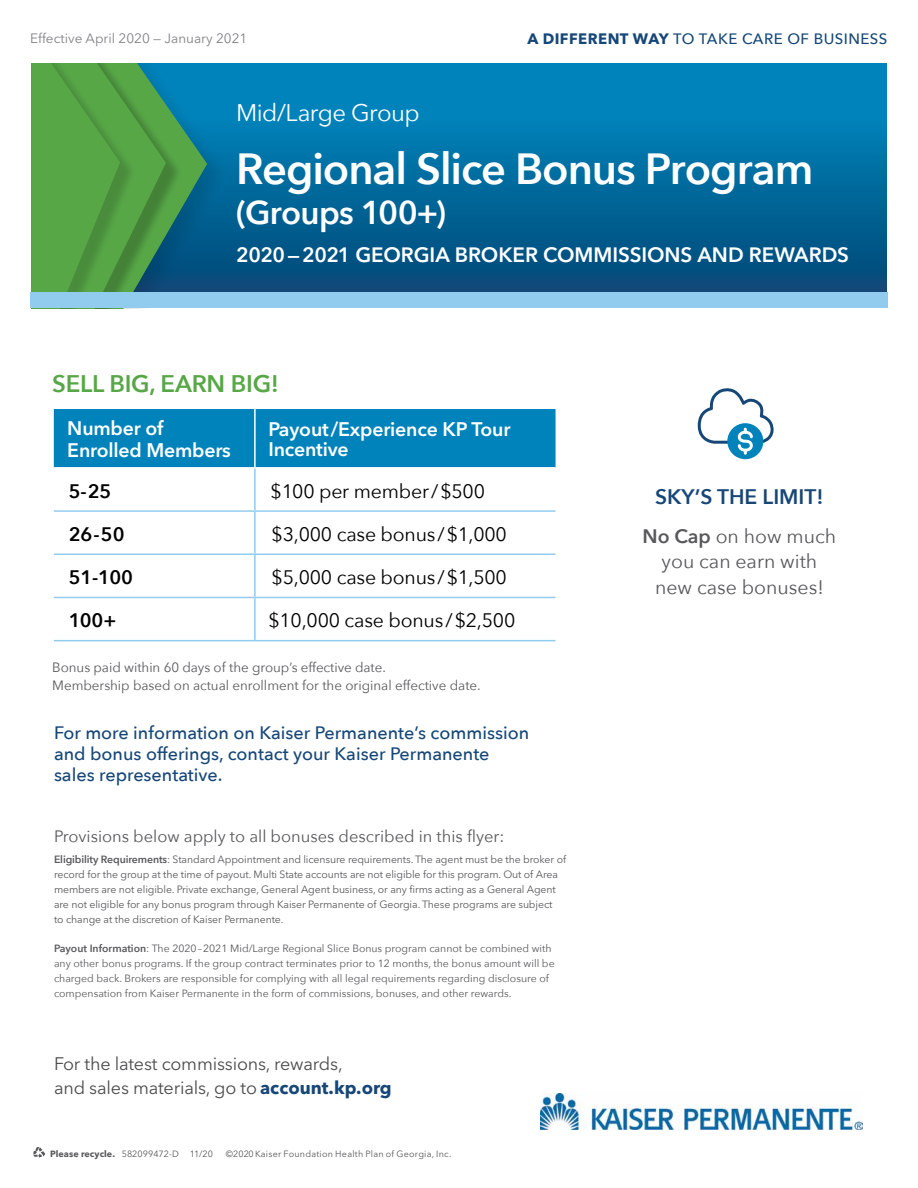
<style>
.page{position:relative;width:918px;height:1188px;background:#fff}
.page>*{position:absolute;margin:0;border:0;box-sizing:border-box;transform-origin:0 0}
.B2B_head_1{font:600 43.5px "Avenir Next";letter-spacing:-.025em;color:#fff}
.B2B_head_1-2{font:600 33px "Avenir Next";letter-spacing:-.02em;color:#fff}
.KP_graph_body{font:600 24px "Avenir Next";letter-spacing:-.01em;color:#57a747}
.B2B_head_1-3{font:24px "Avenir Next";letter-spacing:-.03em;color:#fff}
.KP_graph_body-2{font:600 21px "Avenir Next";color:#164777}
.B2B_head_1-4{font:600 20.7px "Avenir Next LT Pro";letter-spacing:-.005em;color:#fff}
.t1{font:19.5px "Avenir Next";letter-spacing:-.01em;color:#000}
.t2{font:600 19.5px/22.5px "Avenir Next LT Pro";letter-spacing:-.01em;color:#fff}
.KP_graph_body-3{font:19.5px/25.5px "Avenir Next";color:#58595b;text-align:center}
.t3{font:600 19.5px "Avenir Next";letter-spacing:-.01em;color:#000}
.t4{font:500 18px/21px "Avenir Next";color:#164777}
.t5{font:18px/24.3px "Avenir Next LT Pro";letter-spacing:-.01em;color:#4d4d4f}
.t6{font:16.5px "Avenir Next";color:#58595b}
.t7{font:500 15px "Avenir Next";letter-spacing:.03em;color:#164777}
.t8{font:13.5px/18px "Avenir Next";letter-spacing:-.005em;color:#58595b}
.t9{font:13.5px "Avenir Next LT Pro";color:#808285}
.fine_print{font:10.5px/15px "Avenir Next LT Pro";letter-spacing:-.01em;color:#58595b}
.fine_print-2{font:10.5px/15px "Avenir Next";color:#58595b}
.Updated_footnote{font:9px "Avenir Next LT Pro";letter-spacing:.025em;color:#58595b}
.Updated_footnote-2{font:9px "Avenir Next LT Pro";letter-spacing:.005em;color:#58595b}
.s1{font-family:"Avenir Next LT Pro";font-weight:700}
.s2{font-family:"Avenir Next";font-weight:600}
.s3{font-family:"Avenir Next"}
.s4{font-weight:600}
.s5{font-weight:700;color:#164777}
.s6{font-weight:700}
</style>
<div class="page">
<svg style="left:230px;top:63px;width:657px;height:230px;background:#016c9f"></svg>
<div style="left:0;top:0;width:230px;height:682px;background:#000;opacity:.12"></div>
<svg style="left:182px;top:63px;width:25px;height:246px;background:#11748d"></svg>
<div style="left:0;top:0;width:182px;height:684px;background:#000;opacity:.22"></div>
<svg style="left:137px;top:63px;width:29px;height:246px;background:#419055"></svg>
<div style="left:0;top:0;width:137px;height:675px;background:#000;opacity:.16"></div>
<svg style="left:30px;top:63px;width:90px;height:246px;background:#5ea850"></svg>
<div style="left:0;top:0;width:30px;height:1188px;background:#fff"></div>
<div style="left:1px;top:0;width:917px;height:63px;background:#fff"></div>
<div style="left:0;top:309px;width:918px;height:819px;background:#fff"></div>
<div style="left:30px;top:293px;width:858px;height:15px;background:#91ccef"></div>
<svg style="left:33px;top:1147px;width:12px;height:11px"></svg>
<div style="left:54px;top:409px;width:502px;height:58px;background:#0083bb"></div>
<svg style="left:54px;top:553px;width:502px;height:46px"></svg>
<hr style="left:254px;top:409px;width:2px;height:58px;background:#fff">
<hr style="left:254px;top:469px;width:2px;height:41px;background:#91ccef">
<hr style="left:54px;top:510px;width:201px;height:2px;background:#91ccef">
<hr style="left:255px;top:510px;width:301px;height:2px;background:#91ccef">
<hr style="left:254px;top:512px;width:2px;height:42px;background:#91ccef">
<hr style="left:54px;top:554px;width:201px;height:1px;background:#91ccef">
<hr style="left:255px;top:554px;width:301px;height:1px;background:#91ccef">
<hr style="left:254px;top:555px;width:2px;height:42px;background:#91ccef">
<hr style="left:54px;top:597px;width:201px;height:1px;background:#91ccef">
<hr style="left:255px;top:597px;width:301px;height:1px;background:#91ccef">
<hr style="left:254px;top:598px;width:2px;height:42px;background:#91ccef">
<hr style="left:54px;top:640px;width:201px;height:1px;background:#91ccef">
<hr style="left:255px;top:640px;width:301px;height:1px;background:#91ccef">
<img style="left:540px;top:1094px;width:322px;height:36px">
<svg style="left:697px;top:388px;width:77px;height:71px"></svg>
<p class="t9" style="left:30px;top:30px;width:219px">Effective April 2020 — January 2021</p>
<p class="t7" style="left:527px;top:26px;width:362px"><span class="s1">A DIFFERENT WAY</span> TO TAKE CARE OF BUSINESS</p>
<p class="B2B_head_1-3" style="left:236px;top:92px;width:185px">Mid/Large Group</p>
<p class="B2B_head_1" style="left:236px;top:131px;width:579px">Regional Slice Bonus Program</p>
<p class="B2B_head_1-2" style="left:236px;top:184px;width:211px">(Groups 100+)</p>
<p class="B2B_head_1-4" style="left:236px;top:242px;width:614px">2020—2021 GEORGIA BROKER COMMISSIONS AND REWARDS</p>
<p class="KP_graph_body" style="left:52px;top:363px;width:228px">SELL BIG, EARN BIG!</p>
<p class="t2" style="left:67px;top:416px;width:165px">Number of<br>Enrolled Members</p>
<p class="t2" style="left:268px;top:419px;width:244px;line-height:19.5px">Payout/Experience KP Tour<br>Incentive</p>
<p class="t3" style="left:69px;top:474px;width:44px">5-25</p>
<p class="t1" style="left:271px;top:474px;width:216px">$100 per member/$500</p>
<p class="t3" style="left:69px;top:517px;width:57px">26-50</p>
<p class="t1" style="left:272px;top:518px;width:237px">$3,000 case bonus/$1,000</p>
<p class="t3" style="left:69px;top:561px;width:66px">51-100</p>
<p class="t1" style="left:272px;top:561px;width:237px">$5,000 case bonus/$1,500</p>
<p class="t3" style="left:69px;top:604px;width:49px">100+</p>
<p class="t1" style="left:268px;top:604px;width:248px">$10,000 case bonus/$2,500</p>
<p class="t8" style="left:52px;top:658px;width:430px">Bonus paid within 60 days of the group’s effective date.<br>Membership based on actual enrollment for the original effective date.</p>
<p class="t4" style="left:54px;top:722px;width:477px">For more information on Kaiser Permanente’s commission and bonus offerings, contact your Kaiser Permanente sales representative.</p>
<p class="t6" style="left:54px;top:822px;width:452px">Provisions below apply to all bonuses described in this flyer:</p>
<p class="fine_print" style="left:54px;top:852px;width:514px"><span class="s2">Eligibility Requirements</span><span class="s3">:</span> Standard Appointment and licensure requirements. The agent must be the broker of record for the group at the time of payout. Multi State accounts are not eligible for this program. Out of Area members are not eligible. Private exchange, General Agent business, or any firms acting as a General Agent are not eligible for any bonus program through Kaiser Permanente of Georgia. These programs are subject<br>to change at the discretion of Kaiser Permanente.</p>
<p class="fine_print-2" style="left:54px;top:940px;width:502px"><span class="s4">Payout Information</span>: The 2020–2021 Mid/Large Regional Slice Bonus program cannot be combined with any other bonus programs. If the group contract terminates prior to 12 months, the bonus amount will be charged back. Brokers are responsible for complying with all legal requirements regarding disclosure of compensation from Kaiser Permanente in the form of commissions, bonuses, and other rewards.</p>
<p class="t5" style="left:54px;top:1051px;width:339px">For the latest commissions, rewards,<br>and sales materials, go to <span class="s5">account.kp.org</span></p>
<p class="Updated_footnote-2" style="left:50px;top:1148px;width:164px"><span class="s6">Please recycle.</span> 582099472-D 11/20</p>
<p class="Updated_footnote" style="left:226px;top:1148px;width:227px">©2020 Kaiser Foundation Health Plan of Georgia, Inc.</p>
<p class="KP_graph_body-2" style="left:655px;top:478px;width:170px">SKY’S THE LIMIT!</p>
<p class="KP_graph_body-3" style="left:643px;top:522px;width:195px"><span class="s4">No Cap</span> on how much you can earn with new case bonuses!</p>
</div>
